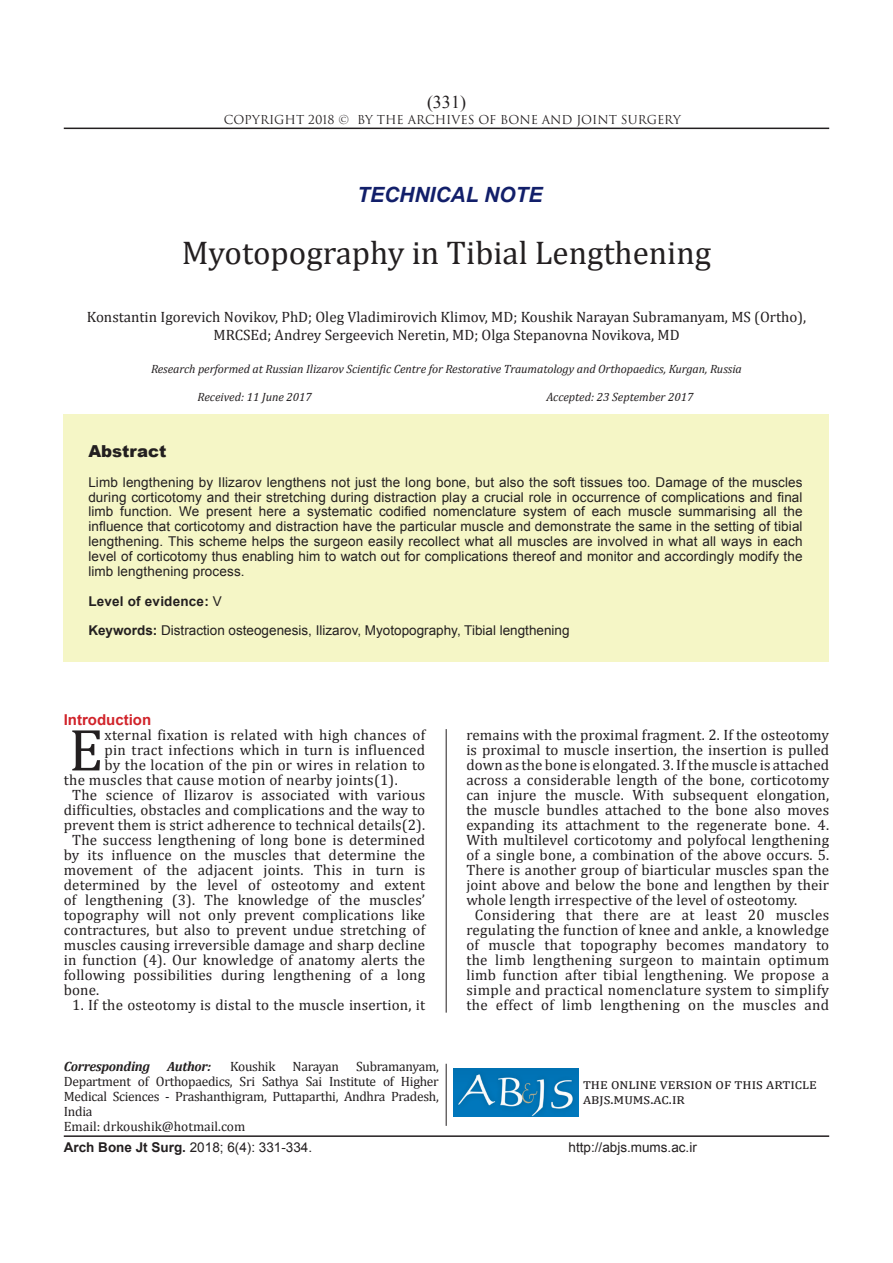
<style>
.page{position:relative;width:893px;height:1263px;background:#fff}
.page>*{position:absolute;margin:0;border:0;box-sizing:border-box;transform-origin:0 0}
.t1{font:60px "Cambria";color:#231f20}
.t2{font:33px "Cambria";color:#231f20}
.sartitr{font:italic 700 21px "Arial";color:#121f6a}
.t3{font:18px "Times New Roman";color:#231f20}
.CHEKIDEH{font:900 16.5px "Arial";color:#231f20}
.t4{font:15px/15px "Cambria";letter-spacing:.01em;color:#231f20;text-align:center}
.INTERODUCTION{font:700 15px "Arial";color:#d1232a}
.CHEKIDEH-2{font:13.5px/14.9px "Arial";color:#231f20;text-align:justify}
.نویسنده_مسئول{font:13.5px/15px "Cambria";letter-spacing:-.02em;color:#231f20;text-align:justify}
.نویسنده_مسئول-2{font:13.5px "Cambria";color:#231f20}
.نویسنده_مسئول-3{font:italic 700 13.5px "Cambria";letter-spacing:-.02em;color:#231f20}
.t5{font:700 13.5px "Arial";letter-spacing:.015em;color:#231f20}
.ریسرچ{font:italic 12px "Cambria";letter-spacing:-.005em;color:#231f20}
.t6{font:12px "Trajan Pro 3";color:#231f20}
.tarikh{font:italic 12px "Cambria";color:#231f20}
.s1{font-weight:400}
.s2{font-weight:700}
</style>
<div class="page">
<hr style="left:64px;top:128px;width:765px;height:1px;background:#231f20">
<hr style="left:64px;top:1135px;width:765px;height:2px;background:#231f20">
<hr style="left:446px;top:1064px;width:1px;height:62px;background:#231f20">
<img style="left:454px;top:1068px;width:125px;height:48px">
<div style="left:64px;top:414px;width:765px;height:248px;background:#f5f6c6"></div>
<hr style="left:446px;top:729px;width:1px;height:284px;background:#231f20">
<p class="t3" style="left:427px;top:90px;width:40px">)331(</p>
<p class="t6" style="left:224px;top:112px;width:459px">COPYRIGHT 2018 © BY THE ARCHIVES OF BONE AND JOINT SURGERY</p>
<p class="sartitr" style="left:357px;top:181px;width:187px">TECHNICAL NOTE</p>
<p class="t2" style="left:182px;top:233px;width:531px">Myotopography in Tibial Lengthening</p>
<p class="t4" style="left:87px;top:308px;width:721px;line-height:18px">Konstantin Igorevich Novikov, PhD; Oleg Vladimirovich Klimov, MD; Koushik Narayan Subramanyam, MS (Ortho),<br>MRCSEd; Andrey Sergeevich Neretin, MD; Olga Stepanovna Novikova, MD</p>
<p class="ریسرچ" style="left:151px;top:361px;width:592px">Research performed at Russian Ilizarov Scientific Centre for Restorative Traumatology and Orthopaedics, Kurgan, Russia</p>
<p class="tarikh" style="left:198px;top:389px;width:116px">Received: 11 June 2017</p>
<p class="tarikh" style="left:546px;top:389px;width:149px">Accepted: 23 September 2017</p>
<p class="CHEKIDEH" style="left:88px;top:439px;width:80px">Abstract</p>
<p class="CHEKIDEH-2" style="left:88px;top:475px;width:716px">Limb lengthening by Ilizarov lengthens not just the long bone, but also the soft tissues too. Damage of the muscles during corticotomy and their stretching during distraction play a crucial role in occurrence of complications and final limb function. We present here a systematic codified nomenclature system of each muscle summarising all the influence that corticotomy and distraction have the particular muscle and demonstrate the same in the setting of tibial lengthening. This scheme helps the surgeon easily recollect what all muscles are involved in what all ways in each level of corticotomy thus enabling him to watch out for complications thereof and monitor and accordingly modify the limb lengthening process.</p>
<p class="t5" style="left:88px;top:592px;width:135px">Level of evidence: <span class="s1">V</span></p>
<p class="CHEKIDEH-2" style="left:88px;top:623px;width:483px"><span class="s2">Keywords:</span> Distraction osteogenesis, Ilizarov, Myotopography, Tibial lengthening</p>
<p class="INTERODUCTION" style="left:64px;top:710px;width:89px">Introduction</p>
<p class="t1" style="left:69px;top:715px;width:36px">E</p>
<p class="t4" style="left:104px;top:728px;width:322px">xternal fixation is related with high chances of</p>
<p class="t4" style="left:104px;top:743px;width:322px">pin tract infections which in turn is influenced</p>
<p class="t4" style="left:104px;top:758px;width:322px">by the location of the pin or wires in relation to</p>
<p class="t4" style="left:64px;top:773px;width:335px">the muscles that cause motion of nearby joints(1).</p>
<p class="t4" style="left:64px;top:788px;width:363px">The science of Ilizarov is associated with various difficulties, obstacles and complications and the way to prevent them is strict adherence to technical details(2).</p>
<p class="t4" style="left:64px;top:833px;width:363px;text-align:justify;text-indent:9px">The success lengthening of long bone is determined by its influence on the muscles that determine the movement of the adjacent joints. This in turn is determined by the level of osteotomy and extent of lengthening (3). The knowledge of the muscles’ topography will not only prevent complications like contractures, but also to prevent undue stretching of muscles causing irreversible damage and sharp decline in function (4). Our knowledge of anatomy alerts the following possibilities during lengthening of a long bone.</p>
<p class="t4" style="left:72px;top:998px;width:354px">1. If the osteotomy is distal to the muscle insertion, it</p>
<p class="نویسنده_مسئول" style="left:64px;top:1059px;width:377px;text-indent:292px">Subramanyam, Department of Orthopaedics, Sri Sathya Sai Institute of Higher Medical Sciences - Prashanthigram, Puttaparthi, Andhra Pradesh, India</p>
<p class="نویسنده_مسئول-2" style="left:64px;top:1119px;width:183px">Email: drkoushik@hotmail.com</p>
<p class="نویسنده_مسئول-3" style="left:64px;top:1058px;width:88px">Corresponding</p>
<p class="نویسنده_مسئول-3" style="left:167px;top:1058px;width:46px">Author:</p>
<p class="نویسنده_مسئول" style="left:230px;top:1059px;width:47px">Koushik</p>
<p class="نویسنده_مسئول" style="left:293px;top:1059px;width:48px">Narayan</p>
<p class="t4" style="left:466px;top:727px;width:364px;text-align:justify">remains with the proximal fragment. 2. If the osteotomy is proximal to muscle insertion, the insertion is pulled down as the bone is elongated. 3. If the muscle is attached across a considerable length of the bone, corticotomy can injure the muscle. With subsequent elongation, the muscle bundles attached to the bone also moves expanding its attachment to the regenerate bone. 4.<br>With multilevel corticotomy and polyfocal lengthening of a single bone, a combination of the above occurs. 5.<br>There is another group of biarticular muscles span the joint above and below the bone and lengthen by their whole length irrespective of the level of osteotomy.</p>
<p class="t4" style="left:466px;top:907px;width:364px">Considering that there are at least 20 muscles regulating the function of knee and ankle, a knowledge of muscle that topography becomes mandatory to the limb lengthening surgeon to maintain optimum limb function after tibial lengthening. We propose a simple and practical nomenclature system to simplify the effect of limb lengthening on the muscles and</p>
<p class="t4" style="left:583px;top:1076px;width:235px">the online version of this article</p>
<p class="t4" style="left:583px;top:1091px;width:101px">abjs.mums.ac.ir</p>
<p class="CHEKIDEH-2" style="left:64px;top:1139px;width:250px"><span class="s2">Arch Bone Jt Surg.</span> 2018; 6(4): 331-334.</p>
<p class="CHEKIDEH-2" style="left:569px;top:1139px;width:130px">http://abjs.mums.ac.ir</p>
</div>
